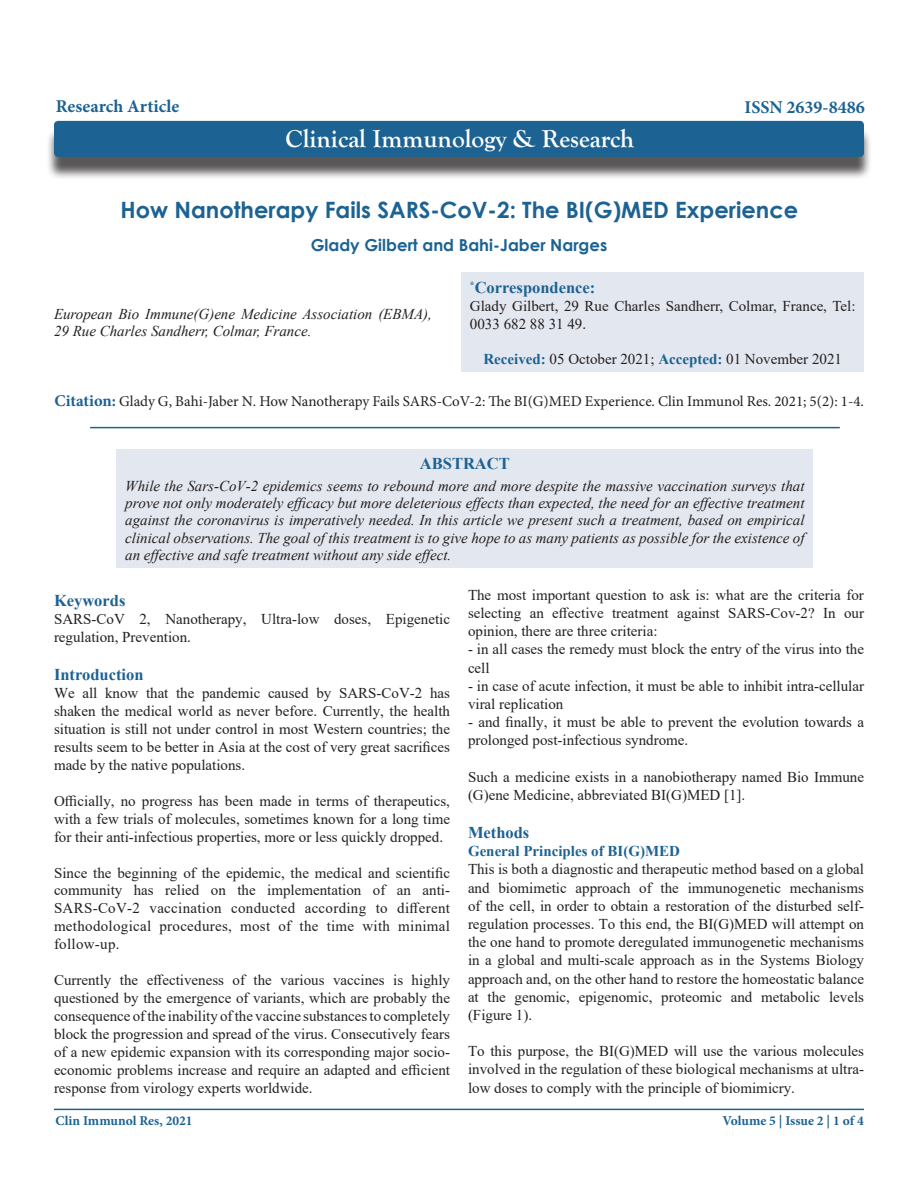
<style>
.page{position:relative;width:918px;height:1188px;background:#fff}
.page>*{position:absolute;margin:0;border:0;box-sizing:border-box;transform-origin:0 0}
.t1{font:700 25.5px "Goudy Old Style T";color:#fff}
.t2{font:700 22.5px "Century Gothic";color:#1c6292}
.t3{font:700 18px "Minion Pro";color:#1c6292}
.Heading{font:700 16.5px "Times New Roman";color:#1c6292}
.t4{font:700 16.5px "Century Gothic";color:#1c6292}
.t5{font:15px/18.1px "Times New Roman";color:#231f20;text-align:justify}
.t6{font:italic 15px/17.2px "Times New Roman";color:#231f20}
.t7{font:15px "Minion Pro";color:#231f20}
.Sub_Heading{font:700 15px "Times New Roman";color:#1c6292}
.t8{font:700 13.5px "Minion Pro";color:#1c6292}
.s1{font-weight:700;color:#1c6292}
.s2{font-weight:700;font-size:16.5px;color:#1c6292}
</style>
<div class="page">
<hr style="left:54px;top:1109px;width:810px;height:1px;background:#1c6292">
<div style="left:46px;top:128px;width:826px;height:52px;background:#231f20;opacity:.75"></div>
<div style="left:54px;top:121px;width:810px;height:36px;background:#1c6292;border-radius:4px"></div>
<hr style="left:90px;top:427px;width:750px;height:1px;background:#1c6292">
<div style="left:117px;top:450px;width:696px;height:118px;background:#e3e7ef"></div>
<div style="left:461px;top:273px;width:403px;height:99px;background:#e3e7ef"></div>
<p class="t3" style="left:56px;top:93px;width:125px">Research Article</p>
<p class="t3" style="left:745px;top:95px;width:122px">ISSN 2639-8486</p>
<p class="t1" style="left:286px;top:124px;width:350px">Clinical Immunology &amp; Research</p>
<p class="t2" style="left:120px;top:193px;width:679px">How Nanotherapy Fails SARS-CoV-2: The BI(G)MED Experience</p>
<p class="t4" style="left:311px;top:233px;width:298px">Glady Gilbert and Bahi-Jaber Narges</p>
<p class="t6" style="left:54px;top:306px;width:380px;line-height:16.5px">European Bio Immune(G)ene Medicine Association (EBMA),<br>29 Rue Charles Sandherr, Colmar, France.</p>
<p class="Heading" style="left:470px;top:276px;width:127px"><sup>*</sup>Correspondence:</p>
<p class="t5" style="left:470px;top:297px;width:387px">Glady Gilbert, 29 Rue Charles Sandherr, Colmar, France, Tel:<br>0033 682 88 31 49.</p>
<p class="t5" style="left:483px;top:349px;width:360px"><span class="s1">Received:</span> 05 October 2021; <span class="s1">Accepted:</span> 01 November 2021</p>
<p class="t7" style="left:55px;top:391px;width:811px"><span class="s2">Citation:</span> Glady G, Bahi-Jaber N. How Nanotherapy Fails SARS-CoV-2: The BI(G)MED Experience. Clin Immunol Res. 2021; 5(2): 1-4.</p>
<p class="Heading" style="left:420px;top:452px;width:91px">ABSTRACT</p>
<p class="t6" style="left:125px;top:477px;width:681px;text-align:justify">While the Sars-CoV-2 epidemics seems to rebound more and more despite the massive vaccination surveys that prove not only moderately efficacy but more deleterious effects than expected, the need for an effective treatment against the coronavirus is imperatively needed. In this article we present such a treatment, based on empirical clinical observations. The goal of this treatment is to give hope to as many patients as possible for the existence of an effective and safe treatment without any side effect.</p>
<p class="Heading" style="left:54px;top:589px;width:73px">Keywords</p>
<p class="t5" style="left:54px;top:610px;width:398px">SARS-CoV 2, Nanotherapy, Ultra-low doses, Epigenetic regulation, Prevention.</p>
<p class="Heading" style="left:54px;top:663px;width:91px">Introduction</p>
<p class="t5" style="left:54px;top:684px;width:398px">We all know that the pandemic caused by SARS-CoV-2 has shaken the medical world as never before. Currently, the health situation is still not under control in most Western countries; the results seem to be better in Asia at the cost of very great sacrifices made by the native populations.</p>
<p class="t5" style="left:54px;top:792px;width:398px">Officially, no progress has been made in terms of therapeutics, with a few trials of molecules, sometimes known for a long time for their anti-infectious properties, more or less quickly dropped.</p>
<p class="t5" style="left:54px;top:863px;width:398px;line-height:17.7px">Since the beginning of the epidemic, the medical and scientific community has relied on the implementation of an anti-SARS-CoV-2 vaccination conducted according to different methodological procedures, most of the time with minimal follow-up.</p>
<p class="t5" style="left:54px;top:970px;width:398px">Currently the effectiveness of the various vaccines is highly questioned by the emergence of variants, which are probably the consequence of the inability of the vaccine substances to completely block the progression and spread of the virus. Consecutively fears of a new epidemic expansion with its corresponding major socio&shy;economic problems increase and require an adapted and efficient response from virology experts worldwide.</p>
<p class="t5" style="left:468px;top:585px;width:398px">The most important question to ask is: what are the criteria for selecting an effective treatment against SARS-Cov-2? In our opinion, there are three criteria:</p>
<p class="t5" style="left:468px;top:640px;width:398px">- in all cases the remedy must block the entry of the virus into the cell</p>
<p class="t5" style="left:468px;top:676px;width:398px">- in case of acute infection, it must be able to inhibit intra-cellular viral replication</p>
<p class="t5" style="left:468px;top:713px;width:398px">- and finally, it must be able to prevent the evolution towards a prolonged post-infectious syndrome.</p>
<p class="t5" style="left:468px;top:767px;width:398px">Such a medicine exists in a nanobiotherapy named Bio Immune (G)ene Medicine, abbreviated BI(G)MED [1].</p>
<p class="Heading" style="left:468px;top:821px;width:63px">Methods</p>
<p class="Sub_Heading" style="left:468px;top:840px;width:214px">General Principles of BI(G)MED</p>
<p class="t5" style="left:468px;top:860px;width:398px">This is both a diagnostic and therapeutic method based on a global and biomimetic approach of the immunogenetic mechanisms of the cell, in order to obtain a restoration of the disturbed self&shy;regulation processes. To this end, the BI(G)MED will attempt on the one hand to promote deregulated immunogenetic mechanisms in a global and multi-scale approach as in the Systems Biology approach and, on the other hand to restore the homeostatic balance at the genomic, epigenomic, proteomic and metabolic levels (Figure 1).</p>
<p class="t5" style="left:468px;top:1042px;width:398px">To this purpose, the BI(G)MED will use the various molecules involved in the regulation of these biological mechanisms at ultra&shy;low doses to comply with the principle of biomimicry.</p>
<p class="t8" style="left:55px;top:1111px;width:139px">Clin Immunol Res, 2021</p>
<p class="t8" style="left:722px;top:1112px;width:143px">Volume 5 | Issue 2 | 1 of 4</p>
</div>
